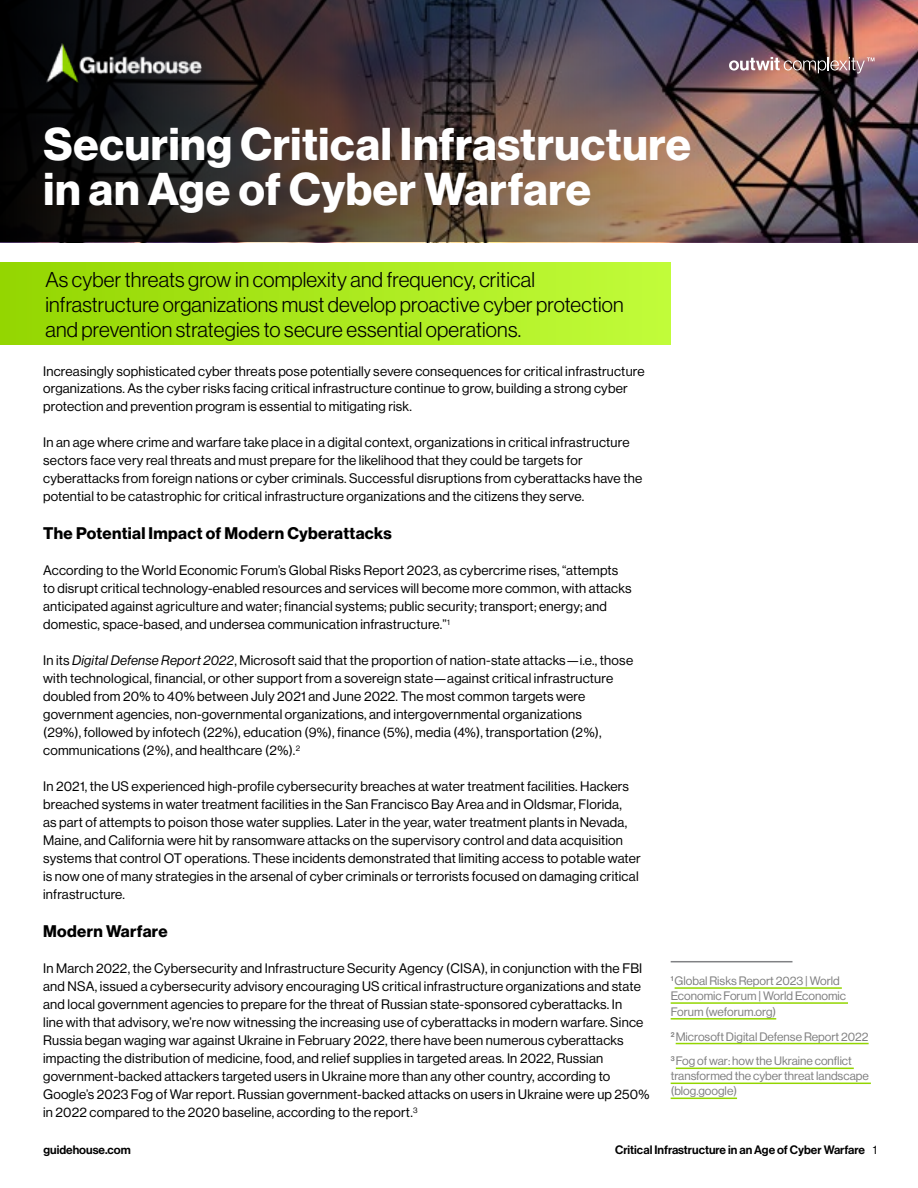
<style>
.page{position:relative;width:918px;height:1188px;background:#fff}
.page>*{position:absolute;margin:0;border:0;box-sizing:border-box;transform-origin:0 0}
.t1{font:45px/45px "N Haas Grotesk DS Pro 75 Bd";letter-spacing:.015em;color:#fff}
.t2{font:21px/25.2px "N Haas Grotesk DS Pro 45 Lt";letter-spacing:.01em;color:#000}
.t3{font:16.5px "N Haas Grotesk DS Pro 75 Bd";letter-spacing:.02em;color:#000}
.t4{font:13.5px/18px "N Haas Grotesk DS Pro 55 Rg";letter-spacing:.015em;color:#000}
.t5{font:12px/15.3px "N Haas Grotesk DS Pro 55 Rg";color:#7f7f7f}
.t6{font:12px "N Haas Grotesk DS Pro 65 Md";color:#000}
.s1{font-family:"N Haas Grotesk DS Pro 56 It"}
.s2{font-family:"N Haas Grotesk DS Pro 55 Rg"}
</style>
<div class="page">
<div style="left:0;top:263px;width:671px;height:81px;background:linear-gradient(to right,#94d601,#c1fc3a)"></div>
<hr style="left:671px;top:961px;width:121px;height:1px;background:#808184">
<hr style="left:675px;top:987px;width:167px;height:2px;background:#93d500">
<hr style="left:671px;top:1002px;width:177px;height:2px;background:#93d500">
<hr style="left:671px;top:1018px;width:105px;height:2px;background:#93d500">
<hr style="left:676px;top:1043px;width:193px;height:1px;background:#93d500">
<hr style="left:676px;top:1068px;width:178px;height:1px;background:#93d500">
<hr style="left:671px;top:1083px;width:200px;height:1px;background:#93d500">
<hr style="left:671px;top:1098px;width:66px;height:1px;background:#93d500">
<img style="left:0;top:0;width:918px;height:242px">
<img style="left:729px;top:57px;width:146px;height:16px">
<img style="left:38px;top:44px;width:167px;height:40px">
<h1 class="t1" style="left:44px;top:122px;width:649px">Securing Critical Infrastructure in an Age of Cyber Warfare</h1>
<h2 class="t2" style="left:45px;top:267px;width:580px">As cyber threats grow in complexity and frequency, critical infrastructure organizations must develop proactive cyber protection and prevention strategies to secure essential operations.</h2>
<p class="t4" style="left:43px;top:362px;width:603px">Increasingly sophisticated cyber threats pose potentially severe consequences for critical infrastructure organizations. As the cyber risks facing critical infrastructure continue to grow, building a strong cyber protection and prevention program is essential to mitigating risk.</p>
<p class="t4" style="left:43px;top:434px;width:601px">In an age where crime and warfare take place in a digital context, organizations in critical infrastructure sectors face very real threats and must prepare for the likelihood that they could be targets for cyberattacks from foreign nations or cyber criminals. Successful disruptions from cyberattacks have the potential to be catastrophic for critical infrastructure organizations and the citizens they serve.</p>
<p class="t3" style="left:43px;top:524px;width:350px">The Potential Impact of Modern Cyberattacks</p>
<p class="t4" style="left:43px;top:562px;width:590px">According to the World Economic Forum’s Global Risks Report 2023, as cybercrime rises, “attempts to disrupt critical technology-enabled resources and services will become more common, with attacks anticipated against agriculture and water; financial systems; public security; transport; energy; and domestic, space-based, and undersea communication infrastructure.”<sup>1</sup></p>
<p class="t4" style="left:43px;top:652px;width:592px">In its <span class="s1">Digital Defense Report 2022</span>, Microsoft said that the proportion of nation-state attacks—i.e., those with technological, financial, or other support from a sovereign state—against critical infrastructure doubled from 20% to 40% between July 2021 and June 2022. The most common targets were government agencies, non-governmental organizations, and intergovernmental organizations<br>(29%), followed by infotech (22%), education (9%), finance (5%), media (4%), transportation (2%), communications (2%), and healthcare (2%).<sup>2</sup></p>
<p class="t4" style="left:43px;top:778px;width:599px">In 2021, the US experienced high-profile cybersecurity breaches at water treatment facilities. Hackers breached systems in water treatment facilities in the San Francisco Bay Area and in Oldsmar, Florida,<br>as part of attempts to poison those water supplies. Later in the year, water treatment plants in Nevada, Maine, and California were hit by ransomware attacks on the supervisory control and data acquisition systems that control OT operations. These incidents demonstrated that limiting access to potable water is now one of many strategies in the arsenal of cyber criminals or terrorists focused on damaging critical infrastructure.</p>
<p class="t3" style="left:43px;top:922px;width:126px">Modern Warfare</p>
<p class="t4" style="left:43px;top:959px;width:608px">In March 2022, the Cybersecurity and Infrastructure Security Agency (CISA), in conjunction with the FBI and NSA, issued a cybersecurity advisory encouraging US critical infrastructure organizations and state and local government agencies to prepare for the threat of Russian state-sponsored cyberattacks. In<br>line with that advisory, we’re now witnessing the increasing use of cyberattacks in modern warfare. Since Russia began waging war against Ukraine in February 2022, there have been numerous cyberattacks impacting the distribution of medicine, food, and relief supplies in targeted areas. In 2022, Russian government-backed attackers targeted users in Ukraine more than any other country, according to Google’s 2023 Fog of War report. Russian government-backed attacks on users in Ukraine were up 250% in 2022 compared to the 2020 baseline, according to the report.<sup>3</sup></p>
<p class="t6" style="left:44px;top:1143px;width:89px">guidehouse.com</p>
<p class="t6" style="left:615px;top:1143px;width:263px">Critical Infrastructure in an Age of Cyber Warfare <span class="s2">1</span></p>
<p class="t5" style="left:671px;top:973px;width:177px"><sup>1</sup> Global Risks Report 2023 | World<br>Economic Forum | World Economic<br>Forum (weforum.org)</p>
<p class="t5" style="left:671px;top:1024px;width:199px;line-height:24.8px"><sup>2</sup> Microsoft Digital Defense Report 2022<br><sup>3</sup> Fog of war: how the Ukraine conflict</p>
<p class="t5" style="left:671px;top:1069px;width:200px">transformed the cyber threat landscape (blog.google)</p>
</div>
